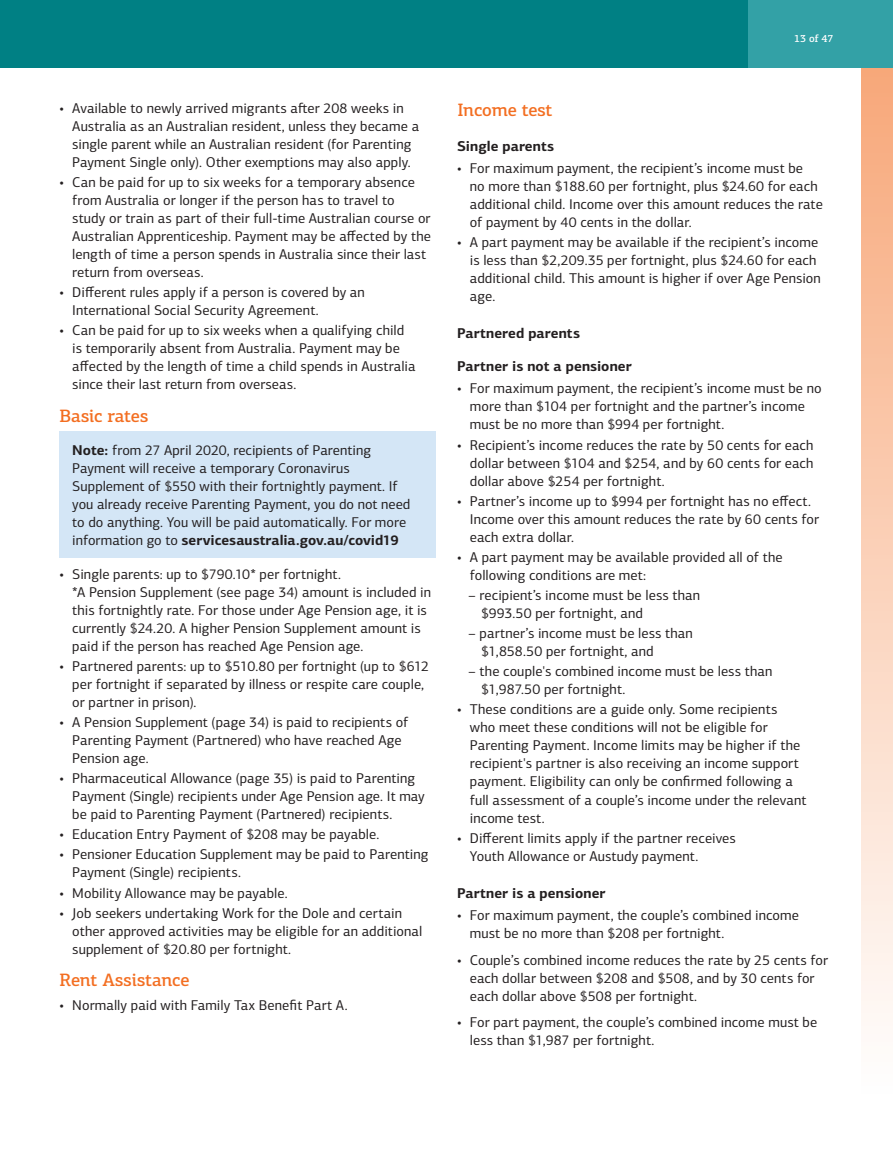
<style>
.page{position:relative;width:893px;height:1170px;background:#fff}
.page>*{position:absolute;margin:0;border:0;box-sizing:border-box;transform-origin:0 0}
.t1{font:500 18px "PF Centro Slab Pro";letter-spacing:-.015em;color:#f36e21}
.t2{font:14.25px/18px "PF Centro Sans Pro";letter-spacing:.005em;color:#231f20}
.t3{font:700 14.25px "PF Centro Sans Pro";letter-spacing:.005em;color:#231f20}
.t4{font:500 10.5px "PF Centro Slab Pro";color:#fff}
.s1{font-weight:700}
</style>
<div class="page">
<div style="left:0;top:0;width:893px;height:68px;background:#008084"></div>
<div style="left:748px;top:0;width:145px;height:68px;background:#33a1a6"></div>
<div style="left:861px;top:68px;width:32px;height:1025px;background:linear-gradient(to bottom,#f7a879,#fefefe)"></div>
<div style="left:60px;top:432px;width:376px;height:126px;background:#d4e6f6"></div>
<p class="t2" style="left:72px;top:99px;width:349px;text-indent:-13px">• Available to newly arrived migrants after 208 weeks in Australia as an Australian resident, unless they became a single parent while an Australian resident (for Parenting Payment Single only). Other exemptions may also apply.</p>
<p class="t2" style="left:72px;top:173px;width:360px;text-indent:-13px">• Can be paid for up to six weeks for a temporary absence from Australia or longer if the person has to travel to study or train as part of their full-time Australian course or Australian Apprenticeship. Payment may be affected by the length of time a person spends in Australia since their last return from overseas.</p>
<p class="t2" style="left:72px;top:283px;width:294px;text-indent:-13px">• Different rules apply if a person is covered by an<br>International Social Security Agreement.</p>
<p class="t2" style="left:72px;top:321px;width:345px;text-indent:-13px">• Can be paid for up to six weeks when a qualifying child is temporarily absent from Australia. Payment may be affected by the length of time a child spends in Australia since their last return from overseas.</p>
<p class="t1" style="left:60px;top:404px;width:90px">Basic rates</p>
<p class="t2" style="left:72px;top:441px;width:340px"><span class="s1">Note:</span> from 27 April 2020, recipients of Parenting Payment will receive a temporary Coronavirus Supplement of $550 with their fortnightly payment. If you already receive Parenting Payment, you do not need to do anything. You will be paid automatically. For more information go to <span class="s1">servicesaustralia.gov.au/covid19</span></p>
<p class="t2" style="left:72px;top:564px;width:360px;text-indent:-13px">• Single parents: up to $790.10* per fortnight.<br>*A Pension Supplement (see page 34) amount is included in this fortnightly rate. For those under Age Pension age, it is currently $24.20. A higher Pension Supplement amount is paid if the person has reached Age Pension age.</p>
<p class="t2" style="left:72px;top:657px;width:358px;text-indent:-13px">• Partnered parents: up to $510.80 per fortnight (up to $612 per fortnight if separated by illness or respite care couple, or partner in prison).</p>
<p class="t2" style="left:72px;top:713px;width:337px;text-indent:-13px">• A Pension Supplement (page 34) is paid to recipients of<br>Parenting Payment (Partnered) who have reached Age<br>Pension age.</p>
<p class="t2" style="left:72px;top:769px;width:354px;text-indent:-13px">• Pharmaceutical Allowance (page 35) is paid to Parenting<br>Payment (Single) recipients under Age Pension age. It may be paid to Parenting Payment (Partnered) recipients.</p>
<p class="t2" style="left:60px;top:825px;width:321px">• Education Entry Payment of $208 may be payable.</p>
<p class="t2" style="left:72px;top:845px;width:358px;text-indent:-13px">• Pensioner Education Supplement may be paid to Parenting<br>Payment (Single) recipients.</p>
<p class="t2" style="left:60px;top:883px;width:230px">• Mobility Allowance may be payable.</p>
<p class="t2" style="left:72px;top:903px;width:352px;text-indent:-13px">• Job seekers undertaking Work for the Dole and certain other approved activities may be eligible for an additional supplement of $20.80 per fortnight.</p>
<p class="t1" style="left:60px;top:968px;width:132px">Rent Assistance</p>
<p class="t2" style="left:60px;top:996px;width:290px">• Normally paid with Family Tax Benefit Part A.</p>
<p class="t4" style="left:794px;top:32px;width:41px">13 of 47</p>
<p class="t1" style="left:457px;top:98px;width:97px">Income test</p>
<p class="t3" style="left:457px;top:137px;width:99px">Single parents</p>
<p class="t2" style="left:470px;top:159px;width:355px;text-indent:-13px">• For maximum payment, the recipient’s income must be<br>no more than $188.60 per fortnight, plus $24.60 for each additional child. Income over this amount reduces the rate of payment by 40 cents in the dollar.</p>
<p class="t2" style="left:470px;top:233px;width:352px;text-indent:-13px">• A part payment may be available if the recipient’s income is less than $2,209.35 per fortnight, plus $24.60 for each additional child. This amount is higher if over Age Pension age.</p>
<p class="t3" style="left:457px;top:324px;width:124px">Partnered parents</p>
<p class="t3" style="left:457px;top:357px;width:176px">Partner is not a pensioner</p>
<p class="t2" style="left:470px;top:379px;width:353px;text-indent:-13px">• For maximum payment, the recipient’s income must be no more than $104 per fortnight and the partner’s income must be no more than $994 per fortnight.</p>
<p class="t2" style="left:470px;top:435px;width:345px;text-align:justify;text-indent:-13px">• Recipient’s income reduces the rate by 50 cents for each dollar between $104 and $254, and by 60 cents for each dollar above $254 per fortnight.</p>
<p class="t2" style="left:470px;top:492px;width:351px;text-indent:-13px">• Partner’s income up to $994 per fortnight has no effect.<br>Income over this amount reduces the rate by 60 cents for each extra dollar.</p>
<p class="t2" style="left:470px;top:548px;width:314px;text-indent:-13px">• A part payment may be available provided all of the following conditions are met:</p>
<p class="t2" style="left:481px;top:586px;width:220px;text-indent:-13px">– recipient’s income must be less than $993.50 per fortnight, and</p>
<p class="t2" style="left:481px;top:624px;width:213px;text-indent:-13px">– partner’s income must be less than $1,858.50 per fortnight, and</p>
<p class="t2" style="left:481px;top:662px;width:293px;text-indent:-13px">– the couple's combined income must be less than $1,987.50 per fortnight.</p>
<p class="t2" style="left:470px;top:700px;width:338px;text-indent:-13px">• These conditions are a guide only. Some recipients<br>who meet these conditions will not be eligible for Parenting Payment. Income limits may be higher if the recipient's partner is also receiving an income support payment. Eligibility can only be confirmed following a full assessment of a couple’s income under the relevant income test.</p>
<p class="t2" style="left:470px;top:828px;width:268px;text-indent:-13px">• Different limits apply if the partner receives<br>Youth Allowance or Austudy payment.</p>
<p class="t3" style="left:457px;top:883px;width:150px">Partner is a pensioner</p>
<p class="t2" style="left:470px;top:906px;width:331px;text-indent:-13px">• For maximum payment, the couple’s combined income must be no more than $208 per fortnight.</p>
<p class="t2" style="left:470px;top:950px;width:360px;text-indent:-13px">• Couple’s combined income reduces the rate by 25 cents for each dollar between $208 and $508, and by 30 cents for each dollar above $508 per fortnight.</p>
<p class="t2" style="left:470px;top:1013px;width:349px;text-indent:-13px">• For part payment, the couple’s combined income must be less than $1,987 per fortnight.</p>
</div>
